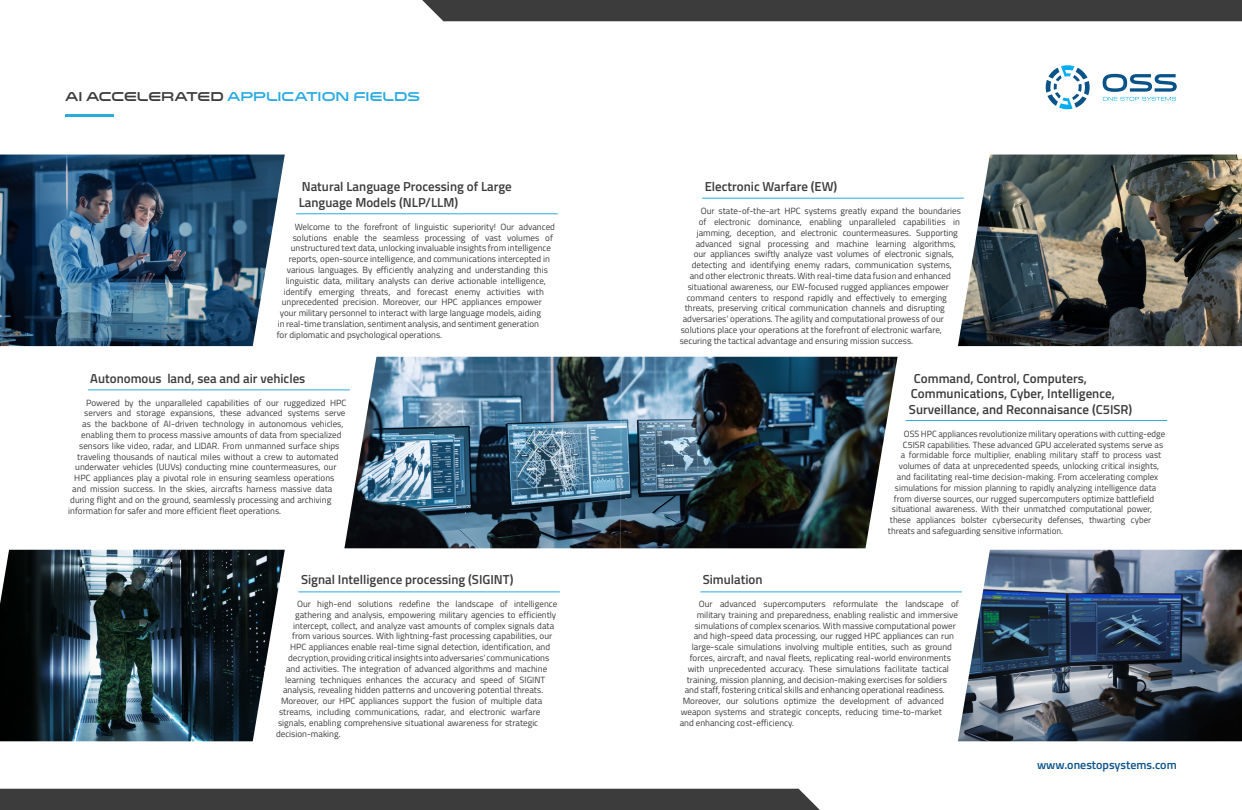
<style>
.page{position:relative;width:1242px;height:810px;background:#fff}
.page>*{position:absolute;margin:0;border:0;box-sizing:border-box;transform-origin:0 0}
.t1{font:600 13px "Titillium Web";color:#3c3c3d}
.t2{font:13px "Venera 900";color:#29abe2}
.t3{font:600 12px "Titillium Web";color:#0d548a}
.t4{font:9px "Titillium Web";color:#3c3c3d}
.s1{color:#3c3c3d}
</style>
<div class="page">
<img style="left:0;top:154px;width:285px;height:192px">
<img style="left:957px;top:154px;width:284px;height:192px">
<img style="left:957px;top:549px;width:284px;height:191px">
<img style="left:0;top:549px;width:285px;height:191px">
<img style="left:344px;top:356px;width:553px;height:192px">
<div style="left:422px;top:0;width:819px;height:21px;background:#3c3c3d"></div>
<div style="left:0;top:788px;width:819px;height:21px;background:#3c3c3d"></div>
<hr style="left:296px;top:213px;width:261px;height:1px;background:#29abe2">
<hr style="left:702px;top:197px;width:261px;height:1px;background:#29abe2">
<hr style="left:905px;top:420px;width:261px;height:1px;background:#29abe2">
<hr style="left:88px;top:389px;width:262px;height:1px;background:#29abe2">
<hr style="left:298px;top:591px;width:261px;height:1px;background:#29abe2">
<hr style="left:700px;top:591px;width:261px;height:1px;background:#29abe2">
<svg style="left:1102px;top:74px;width:74px;height:27px"></svg>
<svg style="left:1045px;top:65px;width:44px;height:45px"></svg>
<hr style="left:65px;top:114px;width:48px;height:2px;background:#29abe2">
<p class="t2" style="left:65px;top:89px;width:356px"><span class="s1">AI ACCELERATED</span> APPLICATION FIELDS</p>
<p class="t1" style="left:302px;top:177px;width:211px">Natural Language Processing of Large</p>
<p class="t1" style="left:299px;top:192px;width:161px">Language Models (NLP/LLM)</p>
<p class="t4" style="left:295px;top:220px;width:262px">Welcome to the forefront of linguistic superiority! Our advanced</p>
<p class="t4" style="left:293px;top:231px;width:262px">solutions enable the seamless processing of vast volumes of</p>
<p class="t4" style="left:291px;top:241px;width:261px">unstructured text data, unlocking invaluable insights from intelligence</p>
<p class="t4" style="left:289px;top:252px;width:263px">reports, open-source intelligence, and communications intercepted in</p>
<p class="t4" style="left:287px;top:263px;width:263px">various languages. By efficiently analyzing and understanding this</p>
<p class="t4" style="left:286px;top:274px;width:262px">linguistic data, military analysts can derive actionable intelligence,</p>
<p class="t4" style="left:284px;top:285px;width:261px">identify emerging threats, and forecast enemy activities with</p>
<p class="t4" style="left:282px;top:295px;width:262px">unprecedented precision. Moreover, our HPC appliances empower</p>
<p class="t4" style="left:280px;top:306px;width:263px">your military personnel to interact with large language models, aiding</p>
<p class="t4" style="left:278px;top:317px;width:262px">in real-time translation, sentiment analysis, and sentiment generation</p>
<p class="t4" style="left:277px;top:328px;width:167px">for diplomatic and psychological operations.</p>
<p class="t1" style="left:90px;top:368px;width:216px">Autonomous land, sea and air vehicles</p>
<p class="t4" style="left:86px;top:395px;width:262px">Powered by the unparalleled capabilities of our ruggedized HPC</p>
<p class="t4" style="left:84px;top:406px;width:262px">servers and storage expansions, these advanced systems serve</p>
<p class="t4" style="left:82px;top:417px;width:262px">as the backbone of AI-driven technology in autonomous vehicles,</p>
<p class="t4" style="left:81px;top:428px;width:261px">enabling them to process massive amounts of data from specialized</p>
<p class="t4" style="left:79px;top:439px;width:261px">sensors like video, radar, and LIDAR. From unmanned surface ships</p>
<p class="t4" style="left:77px;top:449px;width:263px">traveling thousands of nautical miles without a crew to automated</p>
<p class="t4" style="left:75px;top:460px;width:263px">underwater vehicles (UUVs) conducting mine countermeasures, our</p>
<p class="t4" style="left:74px;top:471px;width:261px">HPC appliances play a pivotal role in ensuring seamless operations</p>
<p class="t4" style="left:72px;top:482px;width:261px">and mission success. In the skies, aircrafts harness massive data</p>
<p class="t4" style="left:70px;top:493px;width:262px">during flight and on the ground, seamlessly processing and archiving</p>
<p class="t4" style="left:68px;top:503px;width:214px">information for safer and more efficient fleet operations.</p>
<p class="t1" style="left:301px;top:569px;width:214px">Signal Intelligence processing (SIGINT)</p>
<p class="t4" style="left:297px;top:596px;width:262px">Our high-end solutions redefine the landscape of intelligence</p>
<p class="t4" style="left:295px;top:607px;width:263px">gathering and analysis, empowering military agencies to efficiently</p>
<p class="t4" style="left:293px;top:618px;width:262px">intercept, collect, and analyze vast amounts of complex signals data</p>
<p class="t4" style="left:292px;top:629px;width:262px">from various sources. With lightning-fast processing capabilities, our</p>
<p class="t4" style="left:290px;top:640px;width:262px">HPC appliances enable real-time signal detection, identification, and</p>
<p class="t4" style="left:288px;top:650px;width:263px">decryption, providing critical insights into adversaries‘ communications</p>
<p class="t4" style="left:286px;top:661px;width:263px">and activities. The integration of advanced algorithms and machine</p>
<p class="t4" style="left:285px;top:672px;width:262px">learning techniques enhances the accuracy and speed of SIGINT</p>
<p class="t4" style="left:283px;top:683px;width:262px">analysis, revealing hidden patterns and uncovering potential threats.</p>
<p class="t4" style="left:281px;top:694px;width:262px">Moreover, our HPC appliances support the fusion of multiple data</p>
<p class="t4" style="left:279px;top:704px;width:263px">streams, including communications, radar, and electronic warfare</p>
<p class="t4" style="left:278px;top:715px;width:262px">signals, enabling comprehensive situational awareness for strategic</p>
<p class="t4" style="left:276px;top:726px;width:66px">decision-making.</p>
<p class="t1" style="left:704px;top:177px;width:134px">Electronic Warfare (EW)</p>
<p class="t4" style="left:700px;top:204px;width:262px">Our state-of-the-art HPC systems greatly expand the boundaries</p>
<p class="t4" style="left:698px;top:215px;width:262px">of electronic dominance, enabling unparalleled capabilities in</p>
<p class="t4" style="left:696px;top:226px;width:262px">jamming, deception, and electronic countermeasures. Supporting</p>
<p class="t4" style="left:695px;top:237px;width:262px">advanced signal processing and machine learning algorithms,</p>
<p class="t4" style="left:693px;top:247px;width:261px">our appliances swiftly analyze vast volumes of electronic signals,</p>
<p class="t4" style="left:691px;top:258px;width:261px">detecting and identifying enemy radars, communication systems,</p>
<p class="t4" style="left:689px;top:269px;width:262px">and other electronic threats. With real-time data fusion and enhanced</p>
<p class="t4" style="left:687px;top:280px;width:263px">situational awareness, our EW-focused rugged appliances empower</p>
<p class="t4" style="left:686px;top:291px;width:262px">command centers to respond rapidly and effectively to emerging</p>
<p class="t4" style="left:684px;top:301px;width:262px">threats, preserving critical communication channels and disrupting</p>
<p class="t4" style="left:682px;top:312px;width:263px">adversaries‘ operations. The agility and computational prowess of our</p>
<p class="t4" style="left:680px;top:323px;width:262px">solutions place your operations at the forefront of electronic warfare,</p>
<p class="t4" style="left:679px;top:334px;width:235px">securing the tactical advantage and ensuring mission success.</p>
<p class="t1" style="left:913px;top:368px;width:174px">Command, Control, Computers,</p>
<p class="t1" style="left:910px;top:384px;width:205px">Communications, Cyber, Intelligence,</p>
<p class="t1" style="left:908px;top:399px;width:225px">Surveillance, and Reconnaisance (C5ISR)</p>
<p class="t4" style="left:903px;top:427px;width:263px">OSS HPC appliances revolutionize military operations with cutting-edge</p>
<p class="t4" style="left:902px;top:437px;width:261px">C5ISR capabilities. These advanced GPU accelerated systems serve as</p>
<p class="t4" style="left:900px;top:448px;width:262px">a formidable force multiplier, enabling military staff to process vast</p>
<p class="t4" style="left:898px;top:459px;width:261px">volumes of data at unprecedented speeds, unlocking critical insights,</p>
<p class="t4" style="left:896px;top:470px;width:263px">and facilitating real-time decision-making. From accelerating complex</p>
<p class="t4" style="left:894px;top:481px;width:263px">simulations for mission planning to rapidly analyzing intelligence data</p>
<p class="t4" style="left:893px;top:491px;width:262px">from diverse sources, our rugged supercomputers optimize battlefield</p>
<p class="t4" style="left:891px;top:502px;width:262px">situational awareness. With their unmatched computational power,</p>
<p class="t4" style="left:889px;top:513px;width:263px">these appliances bolster cybersecurity defenses, thwarting cyber</p>
<p class="t4" style="left:887px;top:524px;width:177px">threats and safeguarding sensitive information.</p>
<p class="t1" style="left:702px;top:569px;width:61px">Simulation</p>
<p class="t4" style="left:698px;top:596px;width:261px">Our advanced supercomputers reformulate the landscape of</p>
<p class="t4" style="left:696px;top:607px;width:263px">military training and preparedness, enabling realistic and immersive</p>
<p class="t4" style="left:694px;top:618px;width:263px">simulations of complex scenarios. With massive computational power</p>
<p class="t4" style="left:693px;top:629px;width:262px">and high-speed data processing, our rugged HPC appliances can run</p>
<p class="t4" style="left:691px;top:640px;width:262px">large-scale simulations involving multiple entities, such as ground</p>
<p class="t4" style="left:689px;top:650px;width:263px">forces, aircraft, and naval fleets, replicating real-world environments</p>
<p class="t4" style="left:687px;top:661px;width:263px">with unprecedented accuracy. These simulations facilitate tactical</p>
<p class="t4" style="left:686px;top:672px;width:262px">training, mission planning, and decision-making exercises for soldiers</p>
<p class="t4" style="left:684px;top:683px;width:261px">and staff, fostering critical skills and enhancing operational readiness.</p>
<p class="t4" style="left:682px;top:694px;width:263px">Moreover, our solutions optimize the development of advanced</p>
<p class="t4" style="left:680px;top:704px;width:262px">weapon systems and strategic concepts, reducing time-to-market</p>
<p class="t4" style="left:679px;top:715px;width:116px">and enhancing cost-efficiency.</p>
<p class="t3" style="left:1036px;top:755px;width:141px">www.onestopsystems.com</p>
</div>
